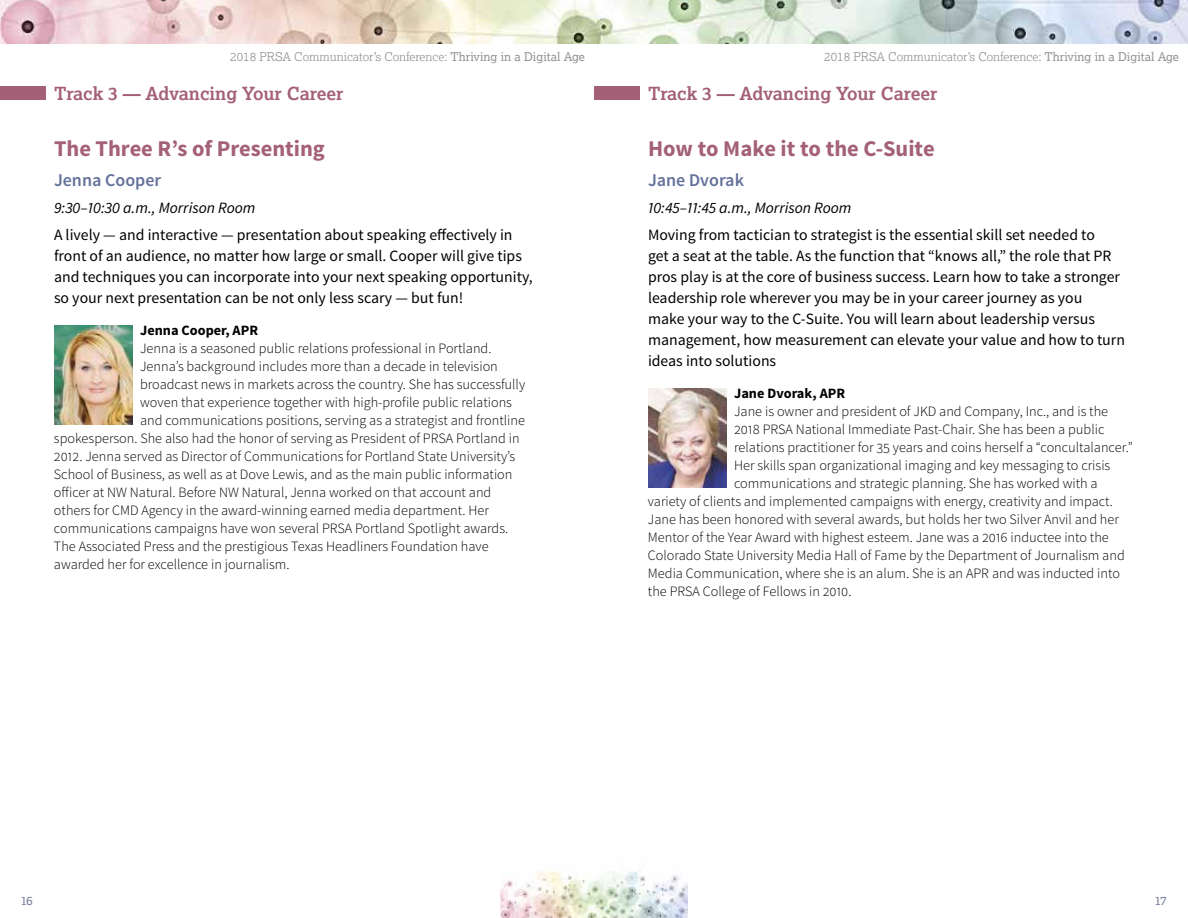
<style>
.page{position:relative;width:1188px;height:918px;background:#fff}
.page>*{position:absolute;margin:0;border:0;box-sizing:border-box;transform-origin:0 0}
.t1{font:700 22.5px "Source Sans Pro";color:#a46076}
.t2{font:700 18px "Lexia";color:#a46076}
.t3{font:600 18px "Source Sans Pro";color:#64729b}
.t4{font:15.75px/21px "Source Sans Pro";color:#000}
.t5{font:italic 15.75px "Source Sans Pro";color:#000}
.t6{font:300 14.25px "Source Sans Pro";color:#000}
.t7{font:700 14.25px "Source Sans Pro";color:#000}
.t8{font:300 12px "Lexia";color:#939393}
.t9{font:12px "Lexia";color:#75789b}
.s1{font-weight:400}
</style>
<div class="page">
<img style="left:500px;top:870px;width:188px;height:48px">
<img style="left:0;top:0;width:1188px;height:43px">
<div style="left:594px;top:87px;width:45px;height:13px;background:#a46076"></div>
<div style="left:0;top:86px;width:45px;height:14px;background:#a46076"></div>
<img style="left:54px;top:325px;width:79px;height:100px">
<img style="left:648px;top:388px;width:79px;height:100px">
<p class="t8" style="left:230px;top:49px;width:356px">2018 PRSA Communicator’s Conference: <span class="s1">Thriving in a Digital Age</span></p>
<p class="t8" style="left:824px;top:49px;width:356px">2018 PRSA Communicator’s Conference: <span class="s1">Thriving in a Digital Age</span></p>
<p class="t2" style="left:54px;top:82px;width:291px">Track 3 — Advancing Your Career</p>
<p class="t2" style="left:648px;top:82px;width:291px">Track 3 — Advancing Your Career</p>
<h1 class="t1" style="left:54px;top:134px;width:272px">The Three R’s of Presenting</h1>
<p class="t3" style="left:54px;top:169px;width:109px">Jenna Cooper</p>
<p class="t5" style="left:54px;top:198px;width:203px">9:30–10:30 a.m., Morrison Room</p>
<p class="t4" style="left:54px;top:225px;width:480px">A lively — and interactive — presentation about speaking effectively in front of an audience, no matter how large or small. Cooper will give tips and techniques you can incorporate into your next speaking opportunity, so your next presentation can be not only less scary — but fun!</p>
<p class="t7" style="left:140px;top:321px;width:119px">Jenna Cooper, APR</p>
<p class="t6" style="left:140px;top:339px;width:351px">Jenna is a seasoned public relations professional in Portland.</p>
<p class="t6" style="left:140px;top:357px;width:359px">Jenna’s background includes more than a decade in television</p>
<p class="t6" style="left:140px;top:375px;width:387px">broadcast news in markets across the country. She has successfully</p>
<p class="t6" style="left:140px;top:393px;width:373px">woven that experience together with high-profile public relations</p>
<p class="t6" style="left:140px;top:411px;width:386px">and communications positions, serving as a strategist and frontline</p>
<p class="t6" style="left:54px;top:429px;width:467px">spokesperson. She also had the honor of serving as President of PRSA Portland in</p>
<p class="t6" style="left:54px;top:447px;width:463px">2012. Jenna served as Director of Communications for Portland State University’s</p>
<p class="t6" style="left:54px;top:465px;width:460px">School of Business, as well as at Dove Lewis, and as the main public information</p>
<p class="t6" style="left:54px;top:483px;width:439px">officer at NW Natural. Before NW Natural, Jenna worked on that account and</p>
<p class="t6" style="left:54px;top:501px;width:436px">others for CMD Agency in the award-winning earned media department. Her</p>
<p class="t6" style="left:54px;top:519px;width:454px">communications campaigns have won several PRSA Portland Spotlight awards.</p>
<p class="t6" style="left:54px;top:537px;width:436px">The Associated Press and the prestigious Texas Headliners Foundation have</p>
<p class="t6" style="left:54px;top:555px;width:235px">awarded her for excellence in journalism.</p>
<h1 class="t1" style="left:648px;top:134px;width:288px">How to Make it to the C-Suite</h1>
<p class="t3" style="left:648px;top:169px;width:98px">Jane Dvorak</p>
<p class="t5" style="left:648px;top:198px;width:205px">10:45–11:45 a.m., Morrison Room</p>
<p class="t4" style="left:648px;top:225px;width:479px">Moving from tactician to strategist is the essential skill set needed to<br>get a seat at the table. As the function that “knows all,” the role that PR pros play is at the core of business success. Learn how to take a stronger leadership role wherever you may be in your career journey as you<br>make your way to the C-Suite. You will learn about leadership versus management, how measurement can elevate your value and how to turn ideas into solutions</p>
<p class="t7" style="left:734px;top:384px;width:113px">Jane Dvorak, APR</p>
<p class="t6" style="left:734px;top:402px;width:376px">Jane is owner and president of JKD and Company, Inc., and is the</p>
<p class="t6" style="left:734px;top:420px;width:372px">2018 PRSA National Immediate Past-Chair. She has been a public</p>
<p class="t6" style="left:734px;top:438px;width:400px">relations practitioner for 35 years and coins herself a “concultalancer.”</p>
<p class="t6" style="left:734px;top:456px;width:378px">Her skills span organizational imaging and key messaging to crisis</p>
<p class="t6" style="left:734px;top:474px;width:365px">communications and strategic planning. She has worked with a</p>
<p class="t6" style="left:648px;top:492px;width:465px">variety of clients and implemented campaigns with energy, creativity and impact.</p>
<p class="t6" style="left:648px;top:510px;width:472px">Jane has been honored with several awards, but holds her two Silver Anvil and her</p>
<p class="t6" style="left:648px;top:528px;width:462px">Mentor of the Year Award with highest esteem. Jane was a 2016 inductee into the</p>
<p class="t6" style="left:648px;top:546px;width:478px">Colorado State University Media Hall of Fame by the Department of Journalism and</p>
<p class="t6" style="left:648px;top:564px;width:473px">Media Communication, where she is an alum. She is an APR and was inducted into</p>
<p class="t6" style="left:648px;top:582px;width:203px">the PRSA College of Fellows in 2010.</p>
<p class="t9" style="left:21px;top:893px;width:13px">16</p>
<p class="t9" style="left:1155px;top:893px;width:13px">17</p>
</div>
